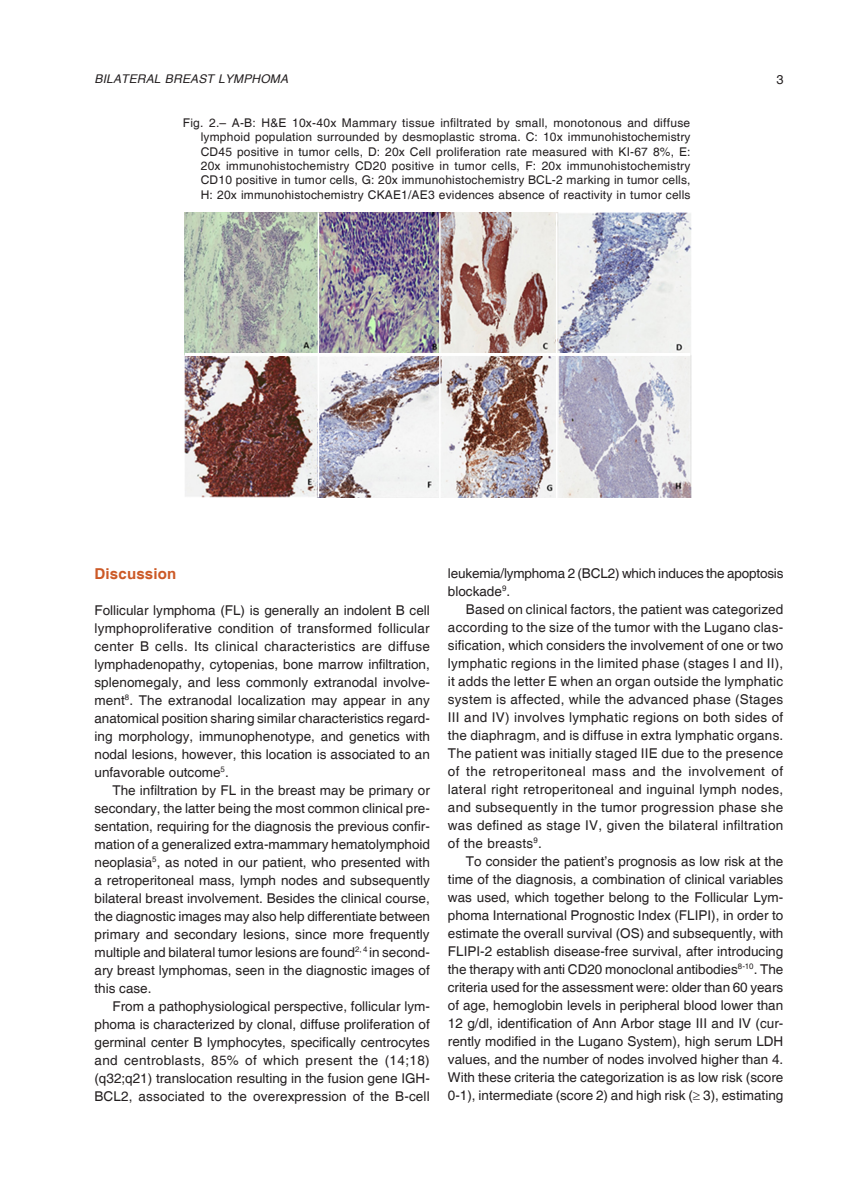
<style>
.page{position:relative;width:851px;height:1191px;background:#fff}
.page>*{position:absolute;margin:0;border:0;box-sizing:border-box;transform-origin:0 0}
.subtit{font:700 15px "Helvetica";letter-spacing:.015em;color:#cc5926}
.texto{font:13.5px/18px "Helvetica";color:#231f20;text-align:justify}
.texto1{font:13.5px/18px "Helvetica";color:#231f20;text-align:justify}
.t1{font:12.75px "Helvetica";color:#231f20}
.epigrafe{font:12px/14.4px "Helvetica";letter-spacing:.015em;color:#231f20;text-align:justify}
.t2{font:italic 12px "Helvetica";letter-spacing:.015em;color:#231f20}
</style>
<div class="page">
<img style="left:184px;top:212px;width:507px;height:286px">
<hr style="left:185px;top:353px;width:505px;height:3px;background:#fff">
<hr style="left:317px;top:212px;width:2px;height:285px;background:#fff">
<hr style="left:556px;top:213px;width:1px;height:285px;background:#fff">
<hr style="left:439px;top:213px;width:1px;height:285px;background:#fff">
<p class="t2" style="left:94px;top:72px;width:195px">BILATERAL BREAST LYMPHOMA</p>
<p class="t1" style="left:776px;top:72px;width:9px">3</p>
<p class="epigrafe" style="left:201px;top:116px;width:491px;text-indent:-18px">Fig. 2.– A-B: H&amp;E 10x-40x Mammary tissue infiltrated by small, monotonous and diffuse lymphoid population surrounded by desmoplastic stroma. C: 10x immunohistochemistry CD45 positive in tumor cells, D: 20x Cell proliferation rate measured with KI-67 8%, E:<br>20x immunohistochemistry CD20 positive in tumor cells, F: 20x immunohistochemistry CD10 positive in tumor cells, G: 20x immunohistochemistry BCL-2 marking in tumor cells, H: 20x immunohistochemistry CKAE1/AE3 evidences absence of reactivity in tumor cells</p>
<p class="subtit" style="left:94px;top:564px;width:83px">Discussion</p>
<p class="texto1" style="left:94px;top:601px;width:337px">Follicular lymphoma (FL) is generally an indolent B cell lymphoproliferative condition of transformed follicular center B cells. Its clinical characteristics are diffuse lymphadenopathy, cytopenias, bone marrow infiltration, splenomegaly, and less commonly extranodal involve&shy;ment<sup>8</sup>. The extranodal localization may appear in any anatomical position sharing similar characteristics regard&shy;ing morphology, immunophenotype, and genetics with nodal lesions, however, this location is associated to an unfavorable outcome<sup>5</sup>.</p>
<p class="texto" style="left:94px;top:781px;width:337px;text-indent:18px">The infiltration by FL in the breast may be primary or secondary, the latter being the most common clinical pre&shy;sentation, requiring for the diagnosis the previous confir&shy;mation of a generalized extra-mammary hematolymphoid neoplasia<sup>5</sup>, as noted in our patient, who presented with a retroperitoneal mass, lymph nodes and subsequently bilateral breast involvement. Besides the clinical course, the diagnostic images may also help differentiate between primary and secondary lesions, since more frequently multiple and bilateral tumor lesions are found<sup>2,</sup> <sup>4</sup> in second&shy;ary breast lymphomas, seen in the diagnostic images of this case.</p>
<p class="texto" style="left:94px;top:997px;width:337px;text-indent:18px">From a pathophysiological perspective, follicular lym&shy;phoma is characterized by clonal, diffuse proliferation of germinal center B lymphocytes, specifically centrocytes and centroblasts, 85% of which present the (14;18) (q32;q21) translocation resulting in the fusion gene IGH-BCL2, associated to the overexpression of the B-cell</p>
<p class="texto" style="left:448px;top:564px;width:337px">leukemia/lymphoma 2 (BCL2) which induces the apoptosis blockade<sup>9</sup>.</p>
<p class="texto" style="left:448px;top:600px;width:337px;text-indent:18px">Based on clinical factors, the patient was categorized according to the size of the tumor with the Lugano clas&shy;sification, which considers the involvement of one or two lymphatic regions in the limited phase (stages I and II), it adds the letter E when an organ outside the lymphatic system is affected, while the advanced phase (Stages III and IV) involves lymphatic regions on both sides of the diaphragm, and is diffuse in extra lymphatic organs.<br>The patient was initially staged IIE due to the presence of the retroperitoneal mass and the involvement of lateral right retroperitoneal and inguinal lymph nodes, and subsequently in the tumor progression phase she was defined as stage IV, given the bilateral infiltration of the breasts<sup>9</sup>.</p>
<p class="texto" style="left:448px;top:852px;width:337px;text-indent:18px">To consider the patient’s prognosis as low risk at the time of the diagnosis, a combination of clinical variables was used, which together belong to the Follicular Lym&shy;phoma International Prognostic Index (FLIPI), in order to estimate the overall survival (OS) and subsequently, with FLIPI-2 establish disease-free survival, after introducing the therapy with anti CD20 monoclonal antibodies<sup>8-10</sup>. The criteria used for the assessment were: older than 60 years of age, hemoglobin levels in peripheral blood lower than 12 g/dl, identification of Ann Arbor stage III and IV (cur&shy;rently modified in the Lugano System), high serum LDH values, and the number of nodes involved higher than 4.<br>With these criteria the categorization is as low risk (score 0-1), intermediate (score 2) and high risk (≥ 3), estimating</p>
</div>
